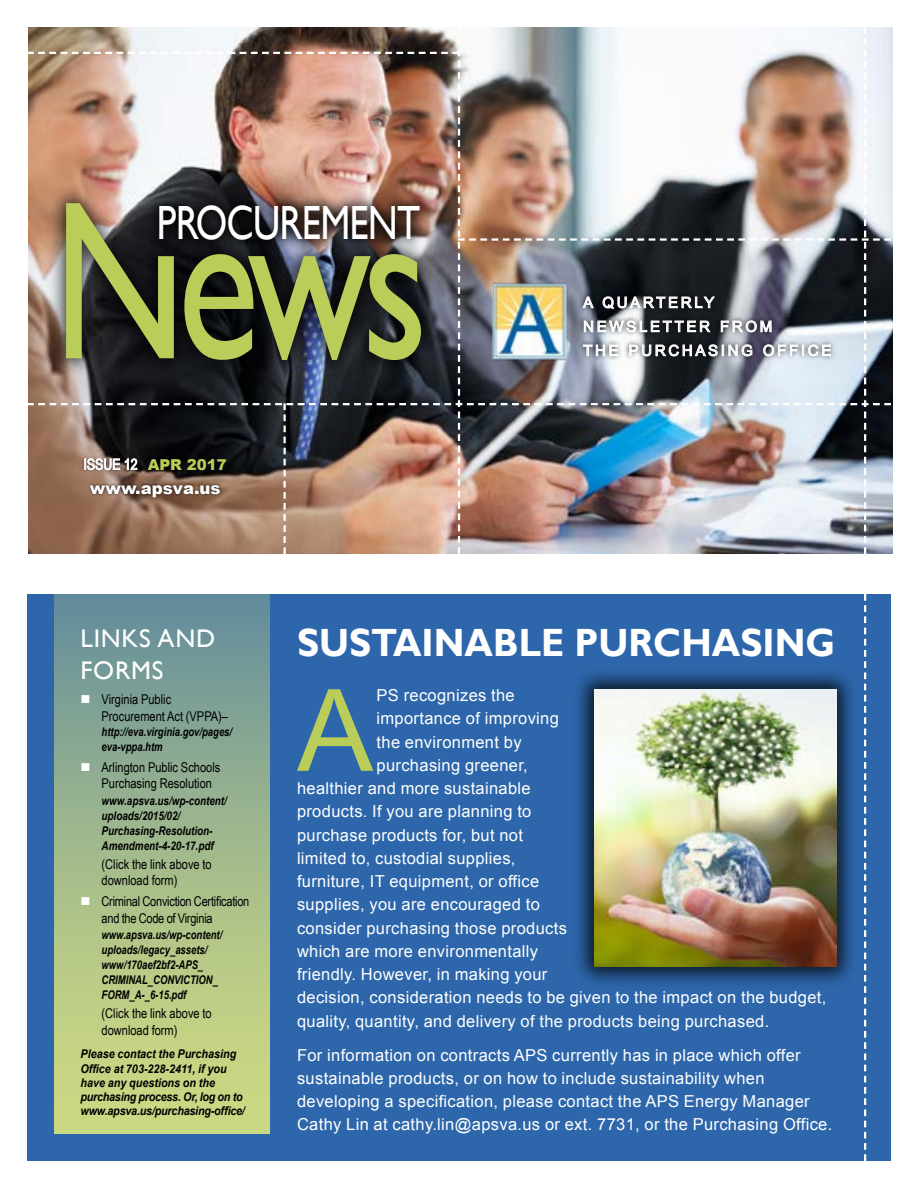
<style>
.page{position:relative;width:918px;height:1188px;background:#fff}
.page>*{position:absolute;margin:0;border:0;box-sizing:border-box;transform-origin:0 0}
.t1{font:114px "Arial";color:#bacd59}
.t2{font:48px "Gill Sans";letter-spacing:-.02em;color:#fff;scale:.8 1}
.t3{font:700 39.3px "Gill Sans";color:#fff;scale:.93 1}
.t4{font:25.5px "Gill Sans";letter-spacing:.03em;color:#fff}
.t5{font:16.5px/23.2px "Arial";letter-spacing:.02em;color:#fff}
.t6{font:900 16.5px "Arial";color:#fff}
.t7{font:15px/24px "Arial";letter-spacing:.18em;color:#fff}
.t8{font:15px "Arial Narrow";color:#fff}
.t9{font:13.5px/16.5px "Arial Narrow";color:#000}
.t10{font:13.5px/16.5px "Arial Narrow";letter-spacing:-.02em;color:#000}
.t11{font:italic 700 12px/15px "Arial";color:#000;scale:.79 1}
.t12{font:italic 700 12px/14.2px "Arial";color:#000;scale:.9 1}
.t13{font:italic 700 12px/15px "Arial";color:#000;scale:.82 1}
.s1{font-family:"Arial";font-weight:900;color:#bacd59}
</style>
<div class="page">
<div style="left:27px;top:594px;width:864px;height:567px;background:#2d66aa"></div>
<div style="left:54px;top:594px;width:216px;height:540px;background:linear-gradient(to bottom,#68919b,#d7e07f)"></div>
<img style="left:28px;top:27px;width:863px;height:527px">
<svg style="left:864px;top:594px;width:2px;height:567px"></svg>
<div style="left:573px;top:668px;width:285px;height:321px;background:#000;opacity:.75"></div>
<img style="left:594px;top:689px;width:242px;height:278px">
<svg style="left:82px;top:695px;width:8px;height:8px"></svg>
<svg style="left:82px;top:763px;width:8px;height:8px"></svg>
<svg style="left:82px;top:897px;width:8px;height:8px"></svg>
<h2 class="t2" style="left:157px;top:195px;width:331px">PROCUREMENT</h2>
<p class="t8" style="left:84px;top:453px;width:145px">ISSUE 12 <span class="s1">APR 2017</span></p>
<p class="t6" style="left:90px;top:476px;width:132px">www.apsva.us</p>
<p class="t7" style="left:583px;top:291px;width:250px">A QUARTERLY<br>NEWSLETTER FROM<br>THE PURCHASING OFFICE</p>
<h3 class="t4" style="left:81px;top:624px;width:136px">LINKS AND</h3>
<h3 class="t3" style="left:297px;top:619px;width:580px">SUSTAINABLE PURCHASING</h3>
<h3 class="t4" style="left:81px;top:656px;width:85px">FORMS</h3>
<p class="t9" style="left:102px;top:691px;width:128px">Virginia Public<br>Procurement Act (VPPA)–</p>
<p class="t11" style="left:102px;top:724px;width:167px">http://eva.virginia.gov/pages/ eva-vppa.htm</p>
<p class="t9" style="left:102px;top:758px;width:120px">Arlington Public Schools<br>Purchasing Resolution</p>
<p class="t13" style="left:102px;top:793px;width:154px">www.apsva.us/wp-content/ uploads/2015/02/<br>Purchasing-Resolution-<br>Amendment-4-20-17.pdf</p>
<p class="t9" style="left:102px;top:855px;width:112px">(Click the link above to download form)</p>
<p class="t10" style="left:102px;top:893px;width:149px">Criminal Conviction Certification and the Code of Virginia</p>
<p class="t11" style="left:102px;top:928px;width:154px">www.apsva.us/wp-content/ uploads/legacy_assets/ www/170aef2bf2-APS_<br>CRIMINAL_CONVICTION_<br>FORM_A-_6-15.pdf</p>
<p class="t9" style="left:102px;top:1005px;width:112px">(Click the link above to download form)</p>
<p class="t12" style="left:81px;top:1047px;width:184px">Please contact the Purchasing<br>Office at 703-228-2411, if you have any questions on the purchasing process. Or, log on to www.apsva.us/purchasing-office/</p>
<h1 class="t1" style="left:297px;top:656px;width:77px">A</h1>
<p class="t5" style="left:377px;top:684px;width:140px">PS recognizes the</p>
<p class="t5" style="left:377px;top:707px;width:184px">importance of improving</p>
<p class="t5" style="left:377px;top:730px;width:147px">the environment by</p>
<p class="t5" style="left:377px;top:754px;width:153px">purchasing greener,</p>
<p class="t5" style="left:297px;top:777px;width:235px">healthier and more sustainable</p>
<p class="t5" style="left:297px;top:800px;width:236px">products. If you are planning to</p>
<p class="t5" style="left:297px;top:823px;width:228px">purchase products for, but not</p>
<p class="t5" style="left:297px;top:847px;width:220px">limited to, custodial supplies,</p>
<p class="t5" style="left:297px;top:870px;width:244px">furniture, IT equipment, or office</p>
<p class="t5" style="left:297px;top:893px;width:244px">supplies, you are encouraged to</p>
<p class="t5" style="left:297px;top:916px;width:271px">consider purchasing those products</p>
<p class="t5" style="left:297px;top:940px;width:243px">which are more environmentally</p>
<p class="t5" style="left:297px;top:963px;width:252px">friendly. However, in making your</p>
<p class="t5" style="left:297px;top:986px;width:531px">decision, consideration needs to be given to the impact on the budget,</p>
<p class="t5" style="left:297px;top:1009px;width:474px">quality, quantity, and delivery of the products being purchased.</p>
<p class="t5" style="left:297px;top:1043px;width:537px">For information on contracts APS currently has in place which offer sustainable products, or on how to include sustainability when developing a specification, please contact the APS Energy Manager Cathy Lin at cathy.lin@apsva.us or ext. 7731, or the Purchasing Office.</p>
</div>
